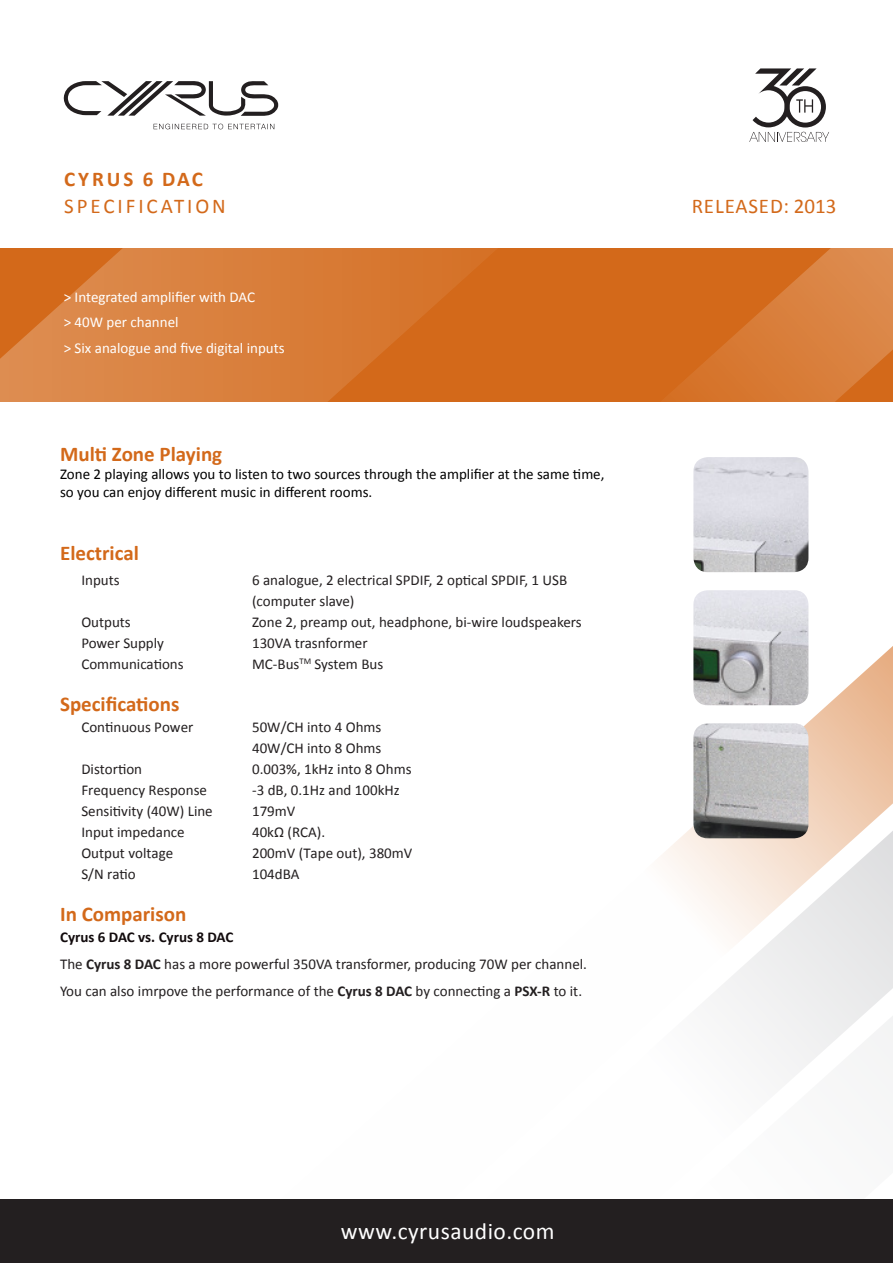
<style>
.page{position:relative;width:893px;height:1263px;background:#fff}
.page>*{position:absolute;margin:0;border:0;box-sizing:border-box;transform-origin:0 0}
.t1{font:23.4px "Calibri";letter-spacing:.02em;color:#fff}
.t2{font:700 21px "Calibri";color:#d3691a}
.t3{font:21px "Calibri";letter-spacing:.14em;color:#d3691a}
.t4{font:21px "Calibri";letter-spacing:.04em;color:#d3691a}
.t5{font:700 21px "Calibri";letter-spacing:.14em;color:#d3691a}
.t6{font:15px/21px "Calibri";color:#231f20}
.t7{font:15px/18px "Calibri";color:#000}
.t8{font:15px "Calibri";color:#fff}
.t9{font:700 15px "Calibri";color:#110a0c}
.s1{font-weight:700}
</style>
<div class="page">
<svg style="left:661px;top:553px;width:232px;height:524px"></svg>
<svg style="left:647px;top:249px;width:246px;height:153px;background:#d6752d"></svg>
<svg style="left:0;top:249px;width:647px;height:153px;background:#d6762e"></svg>
<img style="left:693px;top:457px;width:115px;height:115px">
<img style="left:693px;top:590px;width:115px;height:115px">
<img style="left:693px;top:723px;width:115px;height:115px">
<svg style="left:154px;top:124px;width:120px;height:5px"></svg>
<svg style="left:64px;top:81px;width:214px;height:35px"></svg>
<svg style="left:749px;top:68px;width:80px;height:74px"></svg>
<div style="left:0;top:1199px;width:893px;height:64px;background:#231f20"></div>
<p class="t5" style="left:64px;top:166px;width:140px">CYRUS 6 DAC</p>
<p class="t3" style="left:64px;top:192px;width:163px">SPECIFICATION</p>
<p class="t8" style="left:64px;top:288px;width:193px">&gt; Integrated amplifier with DAC</p>
<p class="t8" style="left:64px;top:313px;width:116px">&gt; 40W per channel</p>
<p class="t8" style="left:64px;top:338px;width:222px">&gt; Six analogue and five digital inputs</p>
<p class="t2" style="left:60px;top:440px;width:164px">Multi Zone Playing</p>
<p class="t7" style="left:60px;top:465px;width:546px">Zone 2 playing allows you to listen to two sources through the amplifier at the same time, so you can enjoy different music in different rooms.</p>
<p class="t2" style="left:60px;top:540px;width:80px">Electrical</p>
<p class="t6" style="left:81px;top:570px;width:40px">Inputs</p>
<p class="t6" style="left:252px;top:570px;width:317px">6 analogue, 2 electrical SPDIF, 2 optical SPDIF, 1 USB (computer slave)</p>
<p class="t6" style="left:81px;top:612px;width:51px">Outputs</p>
<p class="t6" style="left:252px;top:612px;width:331px">Zone 2, preamp out, headphone, bi-wire loudspeakers</p>
<p class="t6" style="left:81px;top:633px;width:84px">Power Supply</p>
<p class="t6" style="left:252px;top:633px;width:117px">130VA trasnformer</p>
<p class="t6" style="left:81px;top:654px;width:104px">Communications</p>
<p class="t6" style="left:252px;top:654px;width:133px">MC-Bus<sup>TM</sup> System Bus</p>
<p class="t2" style="left:60px;top:691px;width:121px">Specifications</p>
<p class="t6" style="left:81px;top:717px;width:114px">Continuous Power</p>
<p class="t6" style="left:252px;top:717px;width:131px">50W/CH into 4 Ohms</p>
<p class="t6" style="left:252px;top:738px;width:131px">40W/CH into 8 Ohms</p>
<p class="t6" style="left:81px;top:759px;width:62px">Distortion</p>
<p class="t6" style="left:252px;top:759px;width:161px">0.003%, 1kHz into 8 Ohms</p>
<p class="t6" style="left:81px;top:780px;width:127px">Frequency Response</p>
<p class="t6" style="left:252px;top:780px;width:149px">-3 dB, 0.1Hz and 100kHz</p>
<p class="t6" style="left:81px;top:801px;width:133px">Sensitivity (40W) Line</p>
<p class="t6" style="left:252px;top:801px;width:45px">179mV</p>
<p class="t6" style="left:81px;top:822px;width:105px">Input impedance</p>
<p class="t6" style="left:252px;top:822px;width:75px">40kΩ (RCA).</p>
<p class="t6" style="left:81px;top:843px;width:93px">Output voltage</p>
<p class="t6" style="left:252px;top:843px;width:162px">200mV (Tape out), 380mV</p>
<p class="t6" style="left:81px;top:864px;width:56px">S/N ratio</p>
<p class="t6" style="left:252px;top:864px;width:49px">104dBA</p>
<p class="t2" style="left:60px;top:901px;width:128px">In Comparison</p>
<p class="t9" style="left:60px;top:928px;width:175px">Cyrus 6 DAC vs. Cyrus 8 DAC</p>
<p class="t6" style="left:60px;top:951px;width:528px;line-height:26.5px">The <span class="s1">Cyrus 8 DAC</span> has a more powerful 350VA transformer, producing 70W per channel.<br>You can also imrpove the performance of the <span class="s1">Cyrus 8 DAC</span> by connecting a <span class="s1">PSX-R</span> to it.</p>
<p class="t1" style="left:341px;top:1216px;width:215px">www.cyrusaudio.com</p>
<p class="t4" style="left:692px;top:192px;width:146px">RELEASED: 2013</p>
</div>
